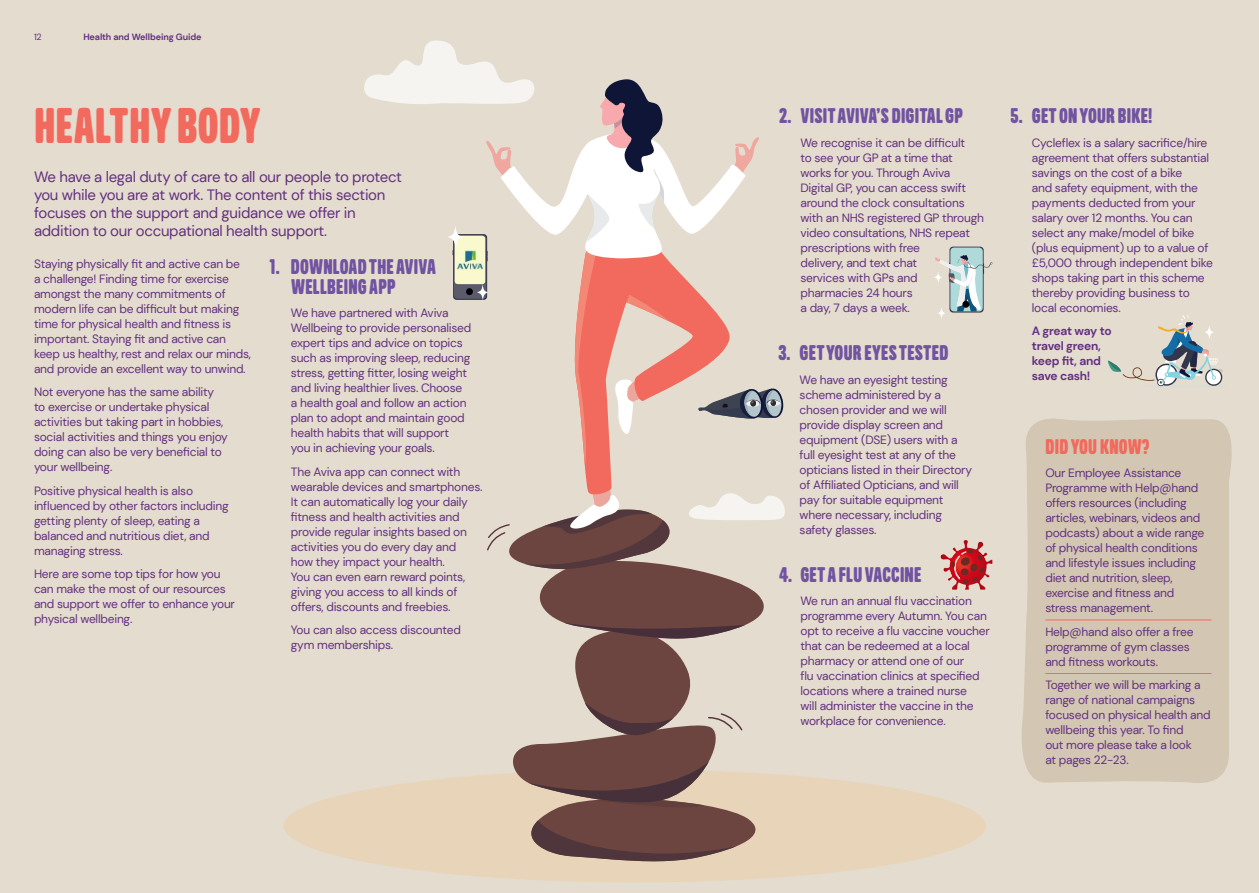
<style>
.page{position:relative;width:1259px;height:893px;background:#e4dcce}
.page>*{position:absolute;margin:0;border:0;box-sizing:border-box;transform-origin:0 0}
.t1{font:900 49.5px "Goudar HL";letter-spacing:.01em;color:#f26a5e}
.t2{font:900 21px/19.5px "Goudar HL";letter-spacing:.01em;color:#7153a2}
.t3{font:900 21px "Goudar HL";letter-spacing:.01em;color:#f26a5e}
.t4{font:15px/18px "DM Sans";letter-spacing:-.02em;color:#623080}
.t5{font:12px/15px "DM Sans";letter-spacing:-.02em;color:#623080}
.t6{font:700 12px/15px "DM Sans";letter-spacing:-.02em;color:#623080}
.t7{font:700 9px "DM Sans";letter-spacing:-.01em;color:#623080}
.t8{font:9px "DM Sans";color:#623080}
</style>
<div class="page">
<div style="left:284px;top:770px;width:702px;height:112px;background:#e8d4b9;border-radius:50%"></div>
<div style="left:1022px;top:418px;width:210px;height:365px;background:#d3c7b3"></div>
<hr style="left:1045px;top:620px;width:166px;height:1px;background:#f26a5e">
<hr style="left:1045px;top:673px;width:166px;height:1px;background:#f26a5e">
<svg style="left:1108px;top:315px;width:115px;height:72px"></svg>
<svg style="left:1204px;top:325px;width:10px;height:14px"></svg>
<img style="left:940px;top:540px;width:52px;height:50px">
<svg style="left:951px;top:549px;width:33px;height:34px"></svg>
<svg style="left:363px;top:40px;width:422px;height:825px"></svg>
<svg style="left:935px;top:247px;width:57px;height:65px"></svg>
<div style="left:962px;top:301px;width:7px;height:7px;background:#000001;border-radius:50%"></div>
<svg style="left:937px;top:307px;width:8px;height:12px"></svg>
<svg style="left:934px;top:271px;width:8px;height:12px"></svg>
<p class="t8" style="left:34px;top:32px;width:9px">12</p>
<p class="t7" style="left:83px;top:32px;width:120px">Health and Wellbeing Guide</p>
<p class="t1" style="left:35px;top:94px;width:228px">HEALTHY BODY</p>
<p class="t4" style="left:34px;top:168px;width:369px">We have a legal duty of care to all our people to protect you while you are at work. The content of this section focuses on the support and guidance we offer in addition to our occupational health support.</p>
<p class="t5" style="left:34px;top:256px;width:218px">Staying physically fit and active can be<br>a challenge! Finding time for exercise amongst the many commitments of modern life can be difficult but making time for physical health and fitness is important. Staying fit and active can keep us healthy, rest and relax our minds, and provide an excellent way to unwind.</p>
<p class="t5" style="left:34px;top:385px;width:195px">Not everyone has the same ability to exercise or undertake physical activities but taking part in hobbies, social activities and things you enjoy doing can also be very beneficial to your wellbeing.</p>
<p class="t5" style="left:34px;top:483px;width:196px">Positive physical health is also influenced by other factors including getting plenty of sleep, eating a balanced and nutritious diet, and managing stress.</p>
<p class="t5" style="left:34px;top:567px;width:202px">Here are some top tips for how you can make the most of our resources and support we offer to enhance your physical wellbeing.</p>
<p class="t2" style="left:291px;top:257px;width:146px;text-indent:-21px">1. DOWNLOAD THE AVIVA<br>WELLBEING APP</p>
<p class="t5" style="left:291px;top:306px;width:182px">We have partnered with Aviva<br>Wellbeing to provide personalised expert tips and advice on topics such as improving sleep, reducing stress, getting fitter, losing weight and living healthier lives. Choose a health goal and follow an action plan to adopt and maintain good health habits that will support you in achieving your goals.</p>
<p class="t5" style="left:291px;top:464px;width:193px">The Aviva app can connect with wearable devices and smartphones.<br>It can automatically log your daily fitness and health activities and provide regular insights based on activities you do every day and<br>how they impact your health.<br>You can even earn reward points, giving you access to all kinds of offers, discounts and freebies.</p>
<p class="t5" style="left:291px;top:623px;width:172px">You can also access discounted gym memberships.</p>
<p class="t2" style="left:779px;top:106px;width:185px">2. VISIT AVIVA’S DIGITAL GP</p>
<p class="t5" style="left:800px;top:135px;width:185px">We recognise it can be difficult<br>to see your GP at a time that works for you. Through Aviva<br>Digital GP, you can access swift around the clock consultations with an NHS registered GP through video consultations, NHS repeat prescriptions with free<br>delivery, and text chat<br>services with GPs and<br>pharmacies 24 hours<br>a day, 7 days a week.</p>
<p class="t2" style="left:778px;top:343px;width:172px">3. GET YOUR EYES TESTED</p>
<p class="t5" style="left:799px;top:372px;width:174px">We have an eyesight testing scheme administered by a chosen provider and we will provide display screen and equipment (DSE) users with a full eyesight test at any of the opticians listed in their Directory of Affiliated Opticians, and will pay for suitable equipment where necessary, including safety glasses.</p>
<p class="t2" style="left:779px;top:564px;width:144px">4. GET A FLU VACCINE</p>
<p class="t5" style="left:800px;top:594px;width:191px">We run an annual flu vaccination programme every Autumn. You can opt to receive a flu vaccine voucher that can be redeemed at a local pharmacy or attend one of our<br>flu vaccination clinics at specified locations where a trained nurse<br>will administer the vaccine in the workplace for convenience.</p>
<p class="t2" style="left:1010px;top:106px;width:143px">5. GET ON YOUR BIKE!</p>
<p class="t5" style="left:1032px;top:135px;width:183px">Cycleflex is a salary sacrifice/hire agreement that offers substantial savings on the cost of a bike<br>and safety equipment, with the payments deducted from your salary over 12 months. You can select any make/model of bike (plus equipment) up to a value of £5,000 through independent bike shops taking part in this scheme thereby providing business to local economies.</p>
<p class="t6" style="left:1032px;top:324px;width:81px">A great way to travel green, keep fit, and save cash!</p>
<p class="t3" style="left:1045px;top:433px;width:106px">DID YOU KNOW?</p>
<p class="t5" style="left:1045px;top:466px;width:160px">Our Employee Assistance<br>Programme with Help@hand offers resources (including articles, webinars, videos and podcasts) about a wide range of physical health conditions and lifestyle issues including diet and nutrition, sleep, exercise and fitness and stress management.</p>
<p class="t5" style="left:1045px;top:624px;width:150px">Help@hand also offer a free programme of gym classes and fitness workouts.</p>
<p class="t5" style="left:1045px;top:678px;width:167px">Together we will be marking a range of national campaigns focused on physical health and wellbeing this year. To find<br>out more please take a look<br>at pages 22-23.</p>
</div>
